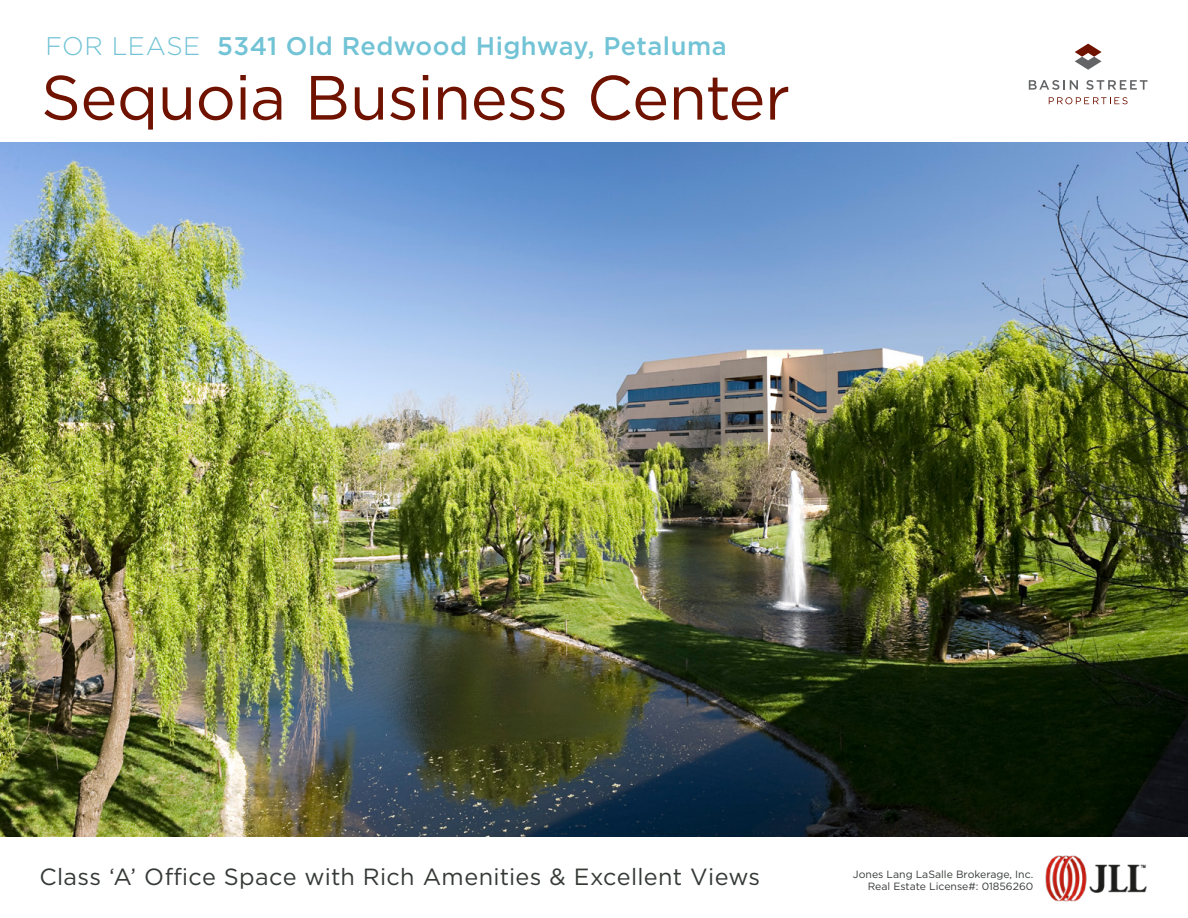
<style>
.page{position:relative;width:1188px;height:918px;background:#fff}
.page>*{position:absolute;margin:0;border:0;box-sizing:border-box;transform-origin:0 0}
.t1{font:62.4px "Gotham";letter-spacing:-.01em;color:#6f1200}
.t2{font:500 25.5px "Gotham";letter-spacing:.02em;color:#71c3d5}
.t3{font:23.4px "Gotham";letter-spacing:.015em;color:#353a36}
.t4{font:10.5px/12px "Gotham";color:#353a36;text-align:right}
.s1{font-weight:300}
</style>
<div class="page">
<img style="left:0;top:142px;width:1188px;height:695px">
<img style="left:1045px;top:855px;width:102px;height:47px">
<svg style="left:1049px;top:97px;width:79px;height:7px"></svg>
<svg style="left:1075px;top:44px;width:27px;height:26px"></svg>
<svg style="left:1029px;top:80px;width:49px;height:10px"></svg>
<svg style="left:1086px;top:80px;width:62px;height:10px"></svg>
<h2 class="t2" style="left:46px;top:29px;width:683px"><span class="s1">FOR LEASE</span> 5341 Old Redwood Highway, Petaluma</h2>
<h1 class="t1" style="left:41px;top:58px;width:751px">Sequoia Business Center</h1>
<h3 class="t3" style="left:40px;top:862px;width:722px">Class ‘A’ Office Space with Rich Amenities &amp; Excellent Views</h3>
<p class="t4" style="left:853px;top:868px;width:182px">Jones Lang LaSalle Brokerage, Inc.<br>Real Estate License#: 01856260</p>
</div>
